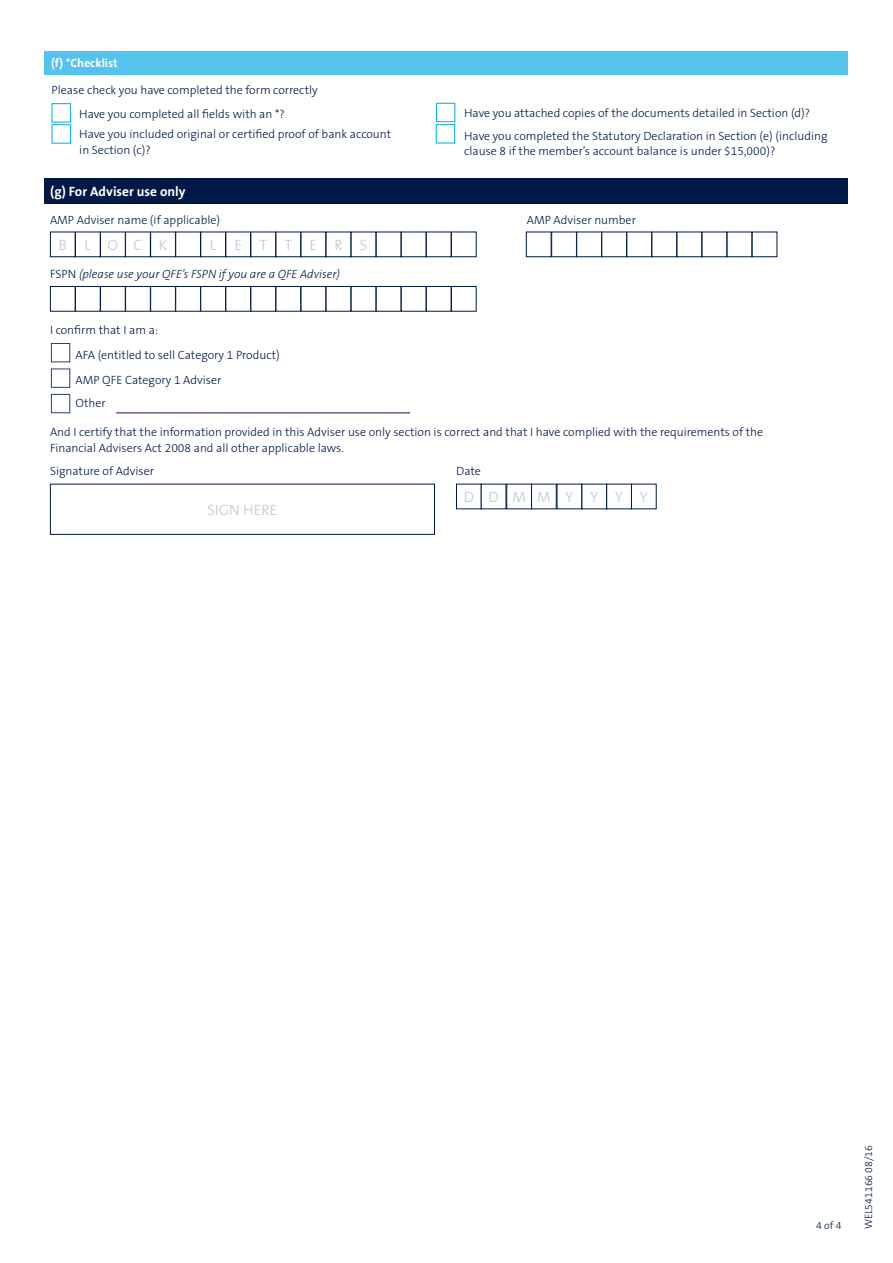
<style>
.page{position:relative;width:893px;height:1263px;background:#fff}
.page>*{position:absolute;margin:0;border:0;box-sizing:border-box;transform-origin:0 0}
.Form_Box_Letters{font:300 15px "The Sans B3";color:#c1c4d5}
.t1{font:700 13.5px "The Sans B7";color:#fff}
.Form_Body_Text{font:300 12px/15.8px "The Sans B3";color:#001845}
.t2{font:italic 300 12px "The Sans B3";color:#001845}
.Form_Section_Sub_Hea{font:700 12px "The Sans B7";color:#fff}
.Form_Body_Text-2{font:300 10.5px "The Sans B3";color:#001845}
.s1{font-style:normal}
</style>
<div class="page">
<div style="left:52px;top:103px;width:19px;height:19px;background:#fff;border:1px solid #00abe7"></div>
<div style="left:52px;top:124px;width:19px;height:19px;background:#fff;border:1px solid #00abe7"></div>
<div style="left:45px;top:51px;width:803px;height:23px;background:#56c2ee"></div>
<div style="left:436px;top:103px;width:19px;height:19px;background:#fff;border:1px solid #00abe7"></div>
<div style="left:436px;top:124px;width:19px;height:19px;background:#fff;border:1px solid #00abe7"></div>
<div style="left:44px;top:179px;width:803px;height:25px;background:#001845"></div>
<hr style="left:116px;top:412px;width:294px;height:1px;background:#001845">
<div style="left:50px;top:232px;width:26px;height:25px;border:1px solid #001845"></div>
<div style="left:75px;top:232px;width:26px;height:25px;border:1px solid #001845"></div>
<div style="left:100px;top:232px;width:26px;height:25px;border:1px solid #001845"></div>
<div style="left:125px;top:232px;width:26px;height:25px;border:1px solid #001845"></div>
<div style="left:150px;top:232px;width:26px;height:25px;border:1px solid #001845"></div>
<div style="left:175px;top:232px;width:26px;height:25px;background:#fff;border:1px solid #001845"></div>
<div style="left:200px;top:232px;width:26px;height:25px;border:1px solid #001845"></div>
<div style="left:225px;top:232px;width:26px;height:25px;border:1px solid #001845"></div>
<div style="left:551px;top:232px;width:26px;height:25px;background:#fff;border:1px solid #001845"></div>
<div style="left:576px;top:232px;width:26px;height:25px;background:#fff;border:1px solid #001845"></div>
<div style="left:601px;top:232px;width:26px;height:25px;background:#fff;border:1px solid #001845"></div>
<div style="left:626px;top:232px;width:26px;height:25px;background:#fff;border:1px solid #001845"></div>
<div style="left:50px;top:286px;width:26px;height:26px;background:#fff;border:1px solid #001845"></div>
<div style="left:75px;top:286px;width:26px;height:26px;border:1px solid #001845"></div>
<div style="left:100px;top:286px;width:26px;height:26px;background:#fff;border:1px solid #001845"></div>
<div style="left:125px;top:286px;width:26px;height:26px;background:#fff;border:1px solid #001845"></div>
<div style="left:150px;top:286px;width:26px;height:26px;background:#fff;border:1px solid #001845"></div>
<div style="left:175px;top:286px;width:26px;height:26px;background:#fff;border:1px solid #001845"></div>
<div style="left:200px;top:286px;width:26px;height:26px;background:#fff;border:1px solid #001845"></div>
<div style="left:225px;top:286px;width:26px;height:26px;background:#fff;border:1px solid #001845"></div>
<div style="left:251px;top:286px;width:25px;height:26px;background:#fff;border:1px solid #001845"></div>
<div style="left:276px;top:286px;width:25px;height:26px;border:1px solid #001845"></div>
<div style="left:301px;top:286px;width:25px;height:26px;background:#fff;border:1px solid #001845"></div>
<div style="left:326px;top:286px;width:25px;height:26px;background:#fff;border:1px solid #001845"></div>
<div style="left:351px;top:286px;width:25px;height:26px;background:#fff;border:1px solid #001845"></div>
<div style="left:376px;top:286px;width:25px;height:26px;background:#fff;border:1px solid #001845"></div>
<div style="left:401px;top:286px;width:25px;height:26px;background:#fff;border:1px solid #001845"></div>
<div style="left:426px;top:286px;width:25px;height:26px;background:#fff;border:1px solid #001845"></div>
<div style="left:451px;top:286px;width:26px;height:26px;background:#fff;border:1px solid #001845"></div>
<div style="left:50px;top:484px;width:385px;height:51px;border:1px solid #001845"></div>
<div style="left:456px;top:484px;width:26px;height:25px;border:1px solid #001845"></div>
<div style="left:506px;top:484px;width:26px;height:25px;border:1px solid #001845"></div>
<div style="left:531px;top:484px;width:26px;height:25px;border:1px solid #001845"></div>
<div style="left:581px;top:484px;width:26px;height:25px;border:1px solid #001845"></div>
<div style="left:606px;top:484px;width:26px;height:25px;border:1px solid #001845"></div>
<div style="left:51px;top:343px;width:19px;height:19px;background:#fff;border:1px solid #2b3f66"></div>
<div style="left:51px;top:369px;width:19px;height:19px;background:#fff;border:1px solid #2b3f66"></div>
<div style="left:51px;top:394px;width:19px;height:19px;background:#fff;border:1px solid #2b3f66"></div>
<p class="Form_Section_Sub_Hea" style="left:51px;top:57px;width:68px">(f) *Checklist</p>
<p class="Form_Body_Text" style="left:52px;top:82px;width:268px">Please check you have completed the form correctly</p>
<p class="Form_Body_Text" style="left:79px;top:107px;width:207px">Have you completed all fields with an *?</p>
<p class="Form_Body_Text" style="left:79px;top:127px;width:313px">Have you included original or certified proof of bank account in Section (c)?</p>
<p class="t1" style="left:50px;top:185px;width:137px">(g) For Adviser use only</p>
<p class="Form_Body_Text" style="left:464px;top:106px;width:347px">Have you attached copies of the documents detailed in Section (d)?</p>
<p class="Form_Body_Text" style="left:464px;top:128px;width:365px">Have you completed the Statutory Declaration in Section (e) (including clause 8 if the member’s account balance is under $15,000)?</p>
<p class="Form_Body_Text" style="left:50px;top:212px;width:172px">AMP Adviser name (if applicable)</p>
<p class="Form_Body_Text" style="left:527px;top:212px;width:111px">AMP Adviser number</p>
<p class="Form_Box_Letters" style="left:59px;top:237px;width:10px">B</p>
<p class="Form_Box_Letters" style="left:85px;top:237px;width:8px">L</p>
<p class="Form_Box_Letters" style="left:108px;top:237px;width:12px">O</p>
<p class="Form_Box_Letters" style="left:133px;top:237px;width:10px">C</p>
<p class="Form_Box_Letters" style="left:159px;top:237px;width:10px">K</p>
<p class="Form_Box_Letters" style="left:210px;top:237px;width:8px">L</p>
<p class="Form_Box_Letters" style="left:234px;top:237px;width:9px">E</p>
<p class="Form_Box_Letters" style="left:259px;top:237px;width:9px">T</p>
<p class="Form_Box_Letters" style="left:284px;top:237px;width:9px">T</p>
<p class="Form_Box_Letters" style="left:310px;top:237px;width:9px">E</p>
<p class="Form_Box_Letters" style="left:334px;top:237px;width:10px">R</p>
<p class="Form_Box_Letters" style="left:360px;top:237px;width:9px">S</p>
<p class="t2" style="left:50px;top:267px;width:292px"><span class="s1">FSPN</span> (please use your QFE’s FSPN if you are a QFE Adviser)</p>
<p class="Form_Body_Text" style="left:50px;top:323px;width:110px">I confirm that I am a:</p>
<p class="Form_Body_Text" style="left:76px;top:347px;width:206px">AFA (entitled to sell Category 1 Product)</p>
<p class="Form_Body_Text" style="left:76px;top:372px;width:147px">AMP QFE Category 1 Adviser</p>
<p class="Form_Body_Text" style="left:76px;top:396px;width:32px">Other</p>
<p class="Form_Body_Text" style="left:50px;top:424px;width:715px">And I certify that the information provided in this Adviser use only section is correct and that I have complied with the requirements of the<br>Financial Advisers Act 2008 and all other applicable laws.</p>
<p class="Form_Body_Text" style="left:50px;top:464px;width:106px">Signature of Adviser</p>
<p class="Form_Body_Text" style="left:456px;top:464px;width:26px">Date</p>
<p class="Form_Box_Letters" style="left:464px;top:489px;width:12px">D</p>
<p class="Form_Box_Letters" style="left:488px;top:489px;width:12px">D</p>
<p class="Form_Box_Letters" style="left:512px;top:489px;width:15px">M</p>
<p class="Form_Box_Letters" style="left:537px;top:489px;width:15px">M</p>
<p class="Form_Box_Letters" style="left:565px;top:489px;width:9px">Y</p>
<p class="Form_Box_Letters" style="left:590px;top:489px;width:9px">Y</p>
<p class="Form_Box_Letters" style="left:615px;top:489px;width:9px">Y</p>
<p class="Form_Box_Letters" style="left:640px;top:489px;width:9px">Y</p>
<p class="Form_Box_Letters" style="left:207px;top:502px;width:72px">SIGN HERE</p>
<p class="Form_Body_Text-2" style="left:816px;top:1220px;width:27px">4 of 4</p>
<p class="Form_Body_Text-2" style="left:863px;top:1229px;width:86px;rotate:-90deg">WEL541166 08/16</p>
</div>
